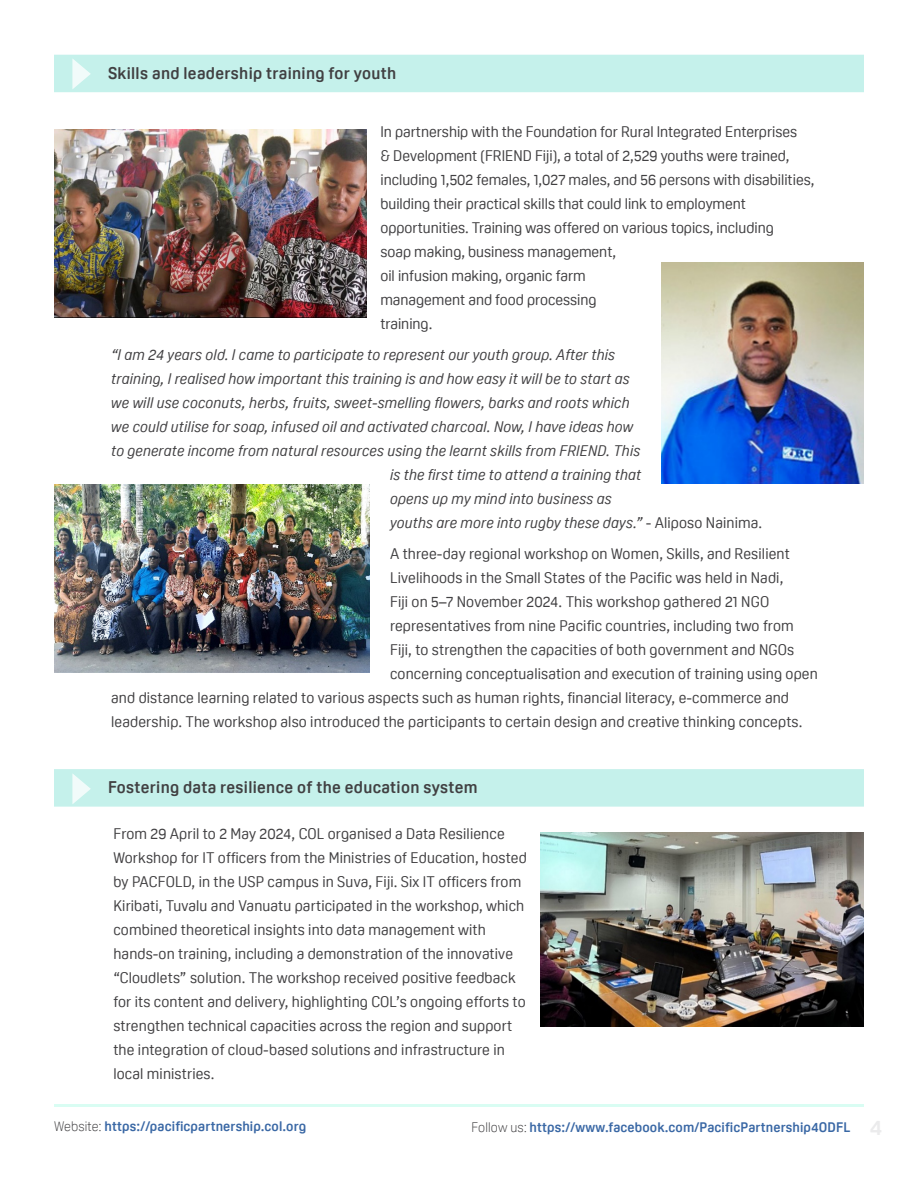
<style>
.page{position:relative;width:918px;height:1188px;background:#fff}
.page>*{position:absolute;margin:0;border:0;box-sizing:border-box;transform-origin:0 0}
.t1{font:700 16.5px "Oscine";letter-spacing:.02em;color:#414042}
.t2{font:15px/24px "Oscine";letter-spacing:.01em;color:#414042}
.t3{font:italic 15px "Oscine";letter-spacing:.01em;color:#414042}
.t4{font:700 13.5px "Oscine";letter-spacing:.01em;color:#3a68a5}
.s1{font-style:normal}
.s2{font-weight:300;color:#414042}
.s3{font-size:21px;color:#ebebec}
</style>
<div class="page">
<hr style="left:54px;top:1104px;width:810px;height:3px;background:#00f3b5">
<img style="left:54px;top:130px;width:313px;height:188px">
<img style="left:54px;top:484px;width:316px;height:189px">
<img style="left:540px;top:832px;width:324px;height:194px">
<img style="left:661px;top:263px;width:203px;height:220px">
<div style="left:54px;top:55px;width:810px;height:37px;background:#c5f1eb"></div>
<svg style="left:72px;top:59px;width:19px;height:30px"></svg>
<div style="left:54px;top:769px;width:810px;height:38px;background:#c5f1eb"></div>
<svg style="left:72px;top:774px;width:19px;height:30px"></svg>
<p class="t1" style="left:108px;top:64px;width:290px">Skills and leadership training for youth</p>
<p class="t2" style="left:380px;top:120px;width:436px">In partnership with the Foundation for Rural Integrated Enterprises<br>&amp; Development (FRIEND Fiji), a total of 2,529 youths were trained, including 1,502 females, 1,027 males, and 56 persons with disabilities, building their practical skills that could link to employment opportunities. Training was offered on various topics, including<br>soap making, business management,<br>oil infusion making, organic farm<br>management and food processing<br>training.</p>
<p class="t3" style="left:111px;top:346px;width:505px">“I am 24 years old. I came to participate to represent our youth group. After this</p>
<p class="t3" style="left:111px;top:370px;width:520px">training, I realised how important this training is and how easy it will be to start as</p>
<p class="t3" style="left:111px;top:394px;width:520px">we will use coconuts, herbs, fruits, sweet-smelling flowers, barks and roots which</p>
<p class="t3" style="left:111px;top:418px;width:524px">we could utilise for soap, infused oil and activated charcoal. Now, I have ideas how</p>
<p class="t3" style="left:111px;top:442px;width:531px">to generate income from natural resources using the learnt skills from FRIEND. This</p>
<p class="t3" style="left:390px;top:466px;width:253px">is the first time to attend a training that</p>
<p class="t3" style="left:390px;top:490px;width:223px">opens up my mind into business as</p>
<p class="t3" style="left:390px;top:514px;width:374px">youths are more into rugby these days.” <span class="s1">- Aliposo Nainima.</span></p>
<p class="t2" style="left:390px;top:541px;width:401px">A three-day regional workshop on Women, Skills, and Resilient</p>
<p class="t2" style="left:390px;top:565px;width:395px">Livelihoods in the Small States of the Pacific was held in Nadi,</p>
<p class="t2" style="left:390px;top:589px;width:381px">Fiji on 5–7 November 2024. This workshop gathered 21 NGO</p>
<p class="t2" style="left:390px;top:613px;width:405px">representatives from nine Pacific countries, including two from</p>
<p class="t2" style="left:390px;top:637px;width:406px">Fiji, to strengthen the capacities of both government and NGOs</p>
<p class="t2" style="left:390px;top:661px;width:429px">concerning conceptualisation and execution of training using open</p>
<p class="t2" style="left:111px;top:685px;width:679px">and distance learning related to various aspects such as human rights, financial literacy, e-commerce and</p>
<p class="t2" style="left:111px;top:709px;width:693px">leadership. The workshop also introduced the participants to certain design and creative thinking concepts.</p>
<p class="t1" style="left:108px;top:778px;width:371px">Fostering data resilience of the education system</p>
<p class="t2" style="left:113px;top:822px;width:415px">From 29 April to 2 May 2024, COL organised a Data Resilience Workshop for IT officers from the Ministries of Education, hosted by PACFOLD, in the USP campus in Suva, Fiji. Six IT officers from Kiribati, Tuvalu and Vanuatu participated in the workshop, which combined theoretical insights into data management with hands-on training, including a demonstration of the innovative “Cloudlets” solution. The workshop received positive feedback for its content and delivery, highlighting COL’s ongoing efforts to strengthen technical capacities across the region and support the integration of cloud-based solutions and infrastructure in local ministries.</p>
<p class="t4" style="left:54px;top:1119px;width:254px"><span class="s2">Website:</span> https://pacificpartnership.col.org</p>
<p class="t4" style="left:472px;top:1120px;width:412px"><span class="s2">Follow us:</span> https://www.facebook.com/PacificPartnership4ODFL <span class="s3">4</span></p>
</div>
